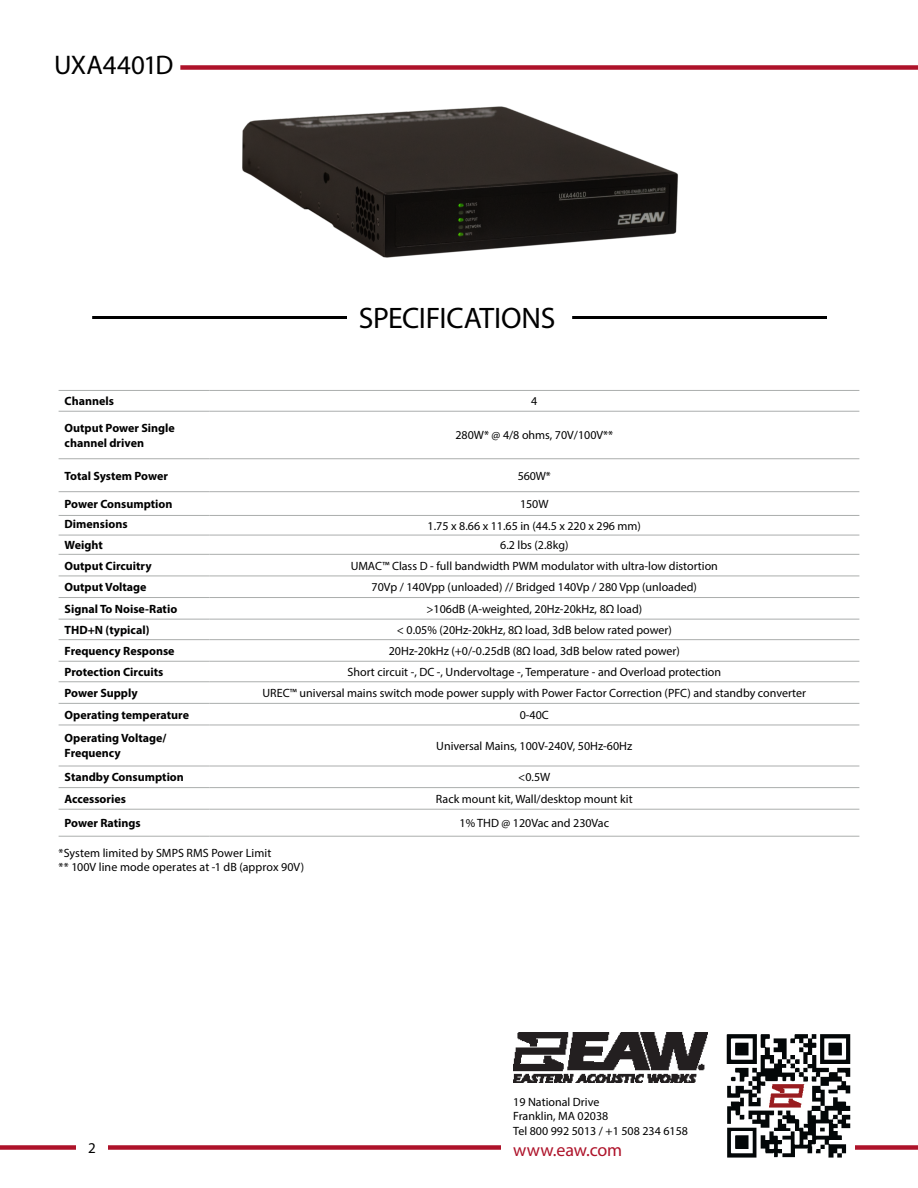
<style>
.page{position:relative;width:918px;height:1188px;background:#fff}
.page>*{position:absolute;margin:0;border:0;box-sizing:border-box;transform-origin:0 0}
.t1{font:29.7px "Myriad Pro";letter-spacing:-.015em;color:#000}
.t2{font:27px "Myriad Pro";letter-spacing:-.01em;color:#000}
.t3{font:18px "Myriad Pro";letter-spacing:-.01em;color:#ae132a}
.t4{font:15px "Myriad Pro";color:#000}
.t5{font:12px/14.4px "Myriad Pro";color:#000}
.t6{font:700 12px/14.4px "Myriad Pro";color:#000}
</style>
<div class="page">
<div style="left:180px;top:65px;width:738px;height:5px;background:#ae132a"></div>
<div style="left:0;top:1145px;width:918px;height:5px;background:#ae132a"></div>
<div style="left:76px;top:1134px;width:32px;height:27px;background:#fff"></div>
<div style="left:502px;top:1004px;width:353px;height:163px;background:#fff"></div>
<img style="left:726px;top:1034px;width:125px;height:124px">
<img style="left:513px;top:1033px;width:194px;height:50px">
<hr style="left:59px;top:703px;width:150px;height:1px;background:#abaead">
<hr style="left:59px;top:725px;width:150px;height:1px;background:#abaead">
<hr style="left:59px;top:766px;width:150px;height:1px;background:#abaead">
<hr style="left:59px;top:491px;width:150px;height:1px;background:#abaead">
<hr style="left:59px;top:681px;width:150px;height:1px;background:#abaead">
<hr style="left:59px;top:809px;width:150px;height:1px;background:#abaead">
<hr style="left:59px;top:836px;width:150px;height:1px;background:#abaead">
<hr style="left:59px;top:390px;width:150px;height:1px;background:#abaead">
<hr style="left:59px;top:554px;width:150px;height:1px;background:#abaead">
<hr style="left:59px;top:576px;width:150px;height:1px;background:#abaead">
<hr style="left:59px;top:597px;width:150px;height:1px;background:#abaead">
<hr style="left:59px;top:619px;width:150px;height:1px;background:#abaead">
<hr style="left:59px;top:639px;width:150px;height:1px;background:#abaead">
<hr style="left:59px;top:661px;width:150px;height:1px;background:#abaead">
<hr style="left:59px;top:787px;width:150px;height:1px;background:#abaead">
<hr style="left:59px;top:458px;width:150px;height:1px;background:#abaead">
<hr style="left:209px;top:766px;width:650px;height:1px;background:#abaead">
<hr style="left:209px;top:809px;width:650px;height:1px;background:#abaead">
<hr style="left:209px;top:836px;width:650px;height:1px;background:#abaead">
<hr style="left:59px;top:515px;width:150px;height:1px;background:#abaead">
<hr style="left:59px;top:535px;width:150px;height:1px;background:#abaead">
<hr style="left:209px;top:390px;width:650px;height:1px;background:#abaead">
<hr style="left:209px;top:411px;width:650px;height:1px;background:#abaead">
<hr style="left:209px;top:491px;width:650px;height:1px;background:#abaead">
<hr style="left:209px;top:458px;width:650px;height:1px;background:#abaead">
<hr style="left:209px;top:515px;width:650px;height:1px;background:#abaead">
<hr style="left:209px;top:535px;width:650px;height:1px;background:#abaead">
<hr style="left:209px;top:554px;width:650px;height:1px;background:#abaead">
<hr style="left:209px;top:576px;width:650px;height:1px;background:#abaead">
<hr style="left:209px;top:597px;width:650px;height:1px;background:#abaead">
<hr style="left:209px;top:619px;width:650px;height:1px;background:#abaead">
<hr style="left:209px;top:639px;width:650px;height:1px;background:#abaead">
<hr style="left:209px;top:661px;width:650px;height:1px;background:#abaead">
<hr style="left:209px;top:681px;width:650px;height:1px;background:#abaead">
<hr style="left:209px;top:703px;width:650px;height:1px;background:#abaead">
<hr style="left:209px;top:725px;width:650px;height:1px;background:#abaead">
<hr style="left:209px;top:787px;width:650px;height:1px;background:#abaead">
<hr style="left:59px;top:411px;width:150px;height:1px;background:#abaead">
<img style="left:242px;top:106px;width:436px;height:152px">
<img style="left:92px;top:317px;width:255px;height:2px">
<img style="left:572px;top:317px;width:255px;height:2px">
<h2 class="t2" style="left:54px;top:49px;width:121px">UXA4401D</h2>
<h1 class="t1" style="left:359px;top:300px;width:198px">SPECIFICATIONS</h1>
<p class="t6" style="left:65px;top:394px;width:51px">Channels</p>
<p class="t5" style="left:531px;top:394px;width:8px">4</p>
<p class="t6" style="left:65px;top:421px;width:112px">Output Power Single channel driven</p>
<p class="t5" style="left:456px;top:428px;width:159px">280W* @ 4/8 ohms, 70V/100V**</p>
<p class="t6" style="left:65px;top:468px;width:105px">Total System Power</p>
<p class="t5" style="left:518px;top:468px;width:35px">560W*</p>
<p class="t6" style="left:65px;top:496px;width:109px">Power Consumption</p>
<p class="t5" style="left:520px;top:497px;width:30px">150W</p>
<p class="t6" style="left:65px;top:516px;width:65px">Dimensions</p>
<p class="t5" style="left:428px;top:518px;width:215px">1.75 x 8.66 x 11.65 in (44.5 x 220 x 296 mm)</p>
<p class="t6" style="left:65px;top:538px;width:40px">Weight</p>
<p class="t5" style="left:500px;top:538px;width:70px">6.2 lbs (2.8kg)</p>
<p class="t6" style="left:65px;top:558px;width:89px">Output Circuitry</p>
<p class="t5" style="left:351px;top:558px;width:369px">UMAC™ Class D - full bandwidth PWM modulator with ultra-low distortion</p>
<p class="t6" style="left:65px;top:580px;width:84px">Output Voltage</p>
<p class="t5" style="left:372px;top:580px;width:327px">70Vp / 140Vpp (unloaded) // Bridged 140Vp / 280 Vpp (unloaded)</p>
<p class="t6" style="left:65px;top:601px;width:114px">Signal To Noise-Ratio</p>
<p class="t5" style="left:426px;top:601px;width:217px">&gt;106dB (A-weighted, 20Hz-20kHz, 8Ω load)</p>
<p class="t6" style="left:65px;top:622px;width:86px">THD+N (typical)</p>
<p class="t5" style="left:397px;top:622px;width:277px">&lt; 0.05% (20Hz-20kHz, 8Ω load, 3dB below rated power)</p>
<p class="t6" style="left:65px;top:643px;width:112px">Frequency Response</p>
<p class="t5" style="left:389px;top:644px;width:293px">20Hz-20kHz (+0/-0.25dB (8Ω load, 3dB below rated power)</p>
<p class="t6" style="left:65px;top:664px;width:100px">Protection Circuits</p>
<p class="t5" style="left:348px;top:665px;width:375px">Short circuit -, DC -, Undervoltage -, Temperature - and Overload protection</p>
<p class="t6" style="left:65px;top:685px;width:75px">Power Supply</p>
<p class="t5" style="left:263px;top:686px;width:545px">UREC™ universal mains switch mode power supply with Power Factor Correction (PFC) and standby converter</p>
<p class="t6" style="left:65px;top:707px;width:126px">Operating temperature</p>
<p class="t5" style="left:520px;top:707px;width:31px">0-40C</p>
<p class="t6" style="left:65px;top:731px;width:104px;line-height:15px">Operating Voltage/<br>Frequency</p>
<p class="t5" style="left:436px;top:739px;width:198px">Universal Mains, 100V-240V, 50Hz-60Hz</p>
<p class="t6" style="left:65px;top:770px;width:121px">Standby Consumption</p>
<p class="t5" style="left:518px;top:770px;width:34px">&lt;0.5W</p>
<p class="t6" style="left:65px;top:791px;width:63px">Accessories</p>
<p class="t5" style="left:436px;top:791px;width:198px">Rack mount kit, Wall/desktop mount kit</p>
<p class="t6" style="left:65px;top:816px;width:78px">Power Ratings</p>
<p class="t5" style="left:460px;top:816px;width:151px">1% THD @ 120Vac and 230Vac</p>
<p class="t5" style="left:59px;top:845px;width:247px">*System limited by SMPS RMS Power Limit<br>** 100V line mode operates at -1 dB (approx 90V)</p>
<p class="t4" style="left:88px;top:1139px;width:9px">2</p>
<p class="t5" style="left:513px;top:1095px;width:176px">19 National Drive<br>Franklin, MA 02038<br>Tel 800 992 5013 / +1 508 234 6158</p>
<h3 class="t3" style="left:513px;top:1139px;width:110px">www.eaw.com</h3>
</div>
